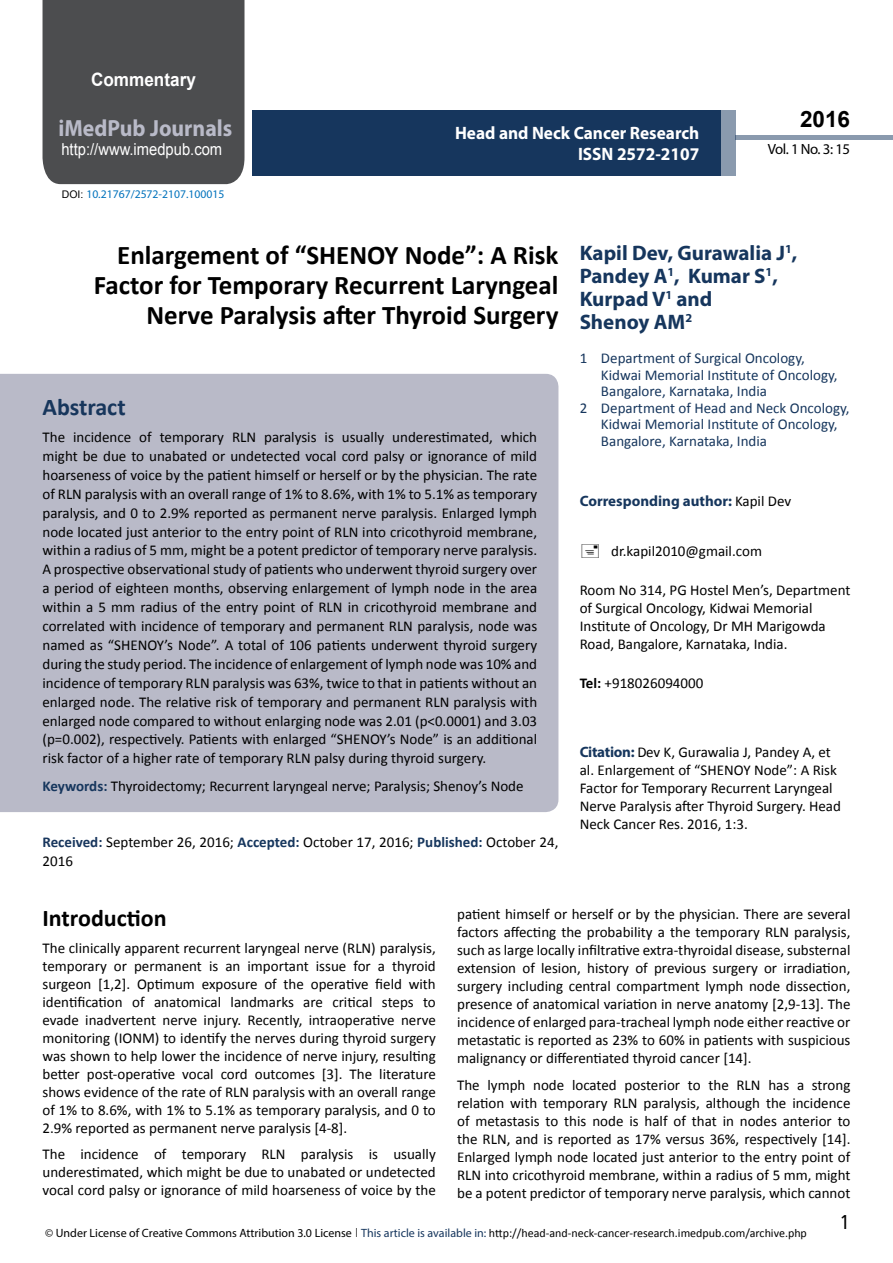
<style>
.page{position:relative;width:893px;height:1263px;background:#fff}
.page>*{position:absolute;margin:0;border:0;box-sizing:border-box;transform-origin:0 0}
.t1{font:700 27px/29.7px "Calibri";color:#000;text-align:right}
.t2{font:25.5px "Tunga";color:#000}
.t3{font:700 24px "Calibri";color:#000}
.t4{font:700 24px "Calibri";color:#17365c}
.t5{font:700 23.4px "Myriad Pro";color:#b9bac8;scale:.93 1}
.t6{font:700 22.5px "Arial";color:#000}
.t7{font:700 21px/23.1px "Myriad Pro";color:#16365d}
.t8{font:700 18.45px "Arial";color:#fff;scale:.93 1}
.t9{font:700 18px/21.6px "Myriad Pro";color:#fff;text-align:right;scale:.96 1}
.t10{font:16.5px "Arial";color:#fff;scale:.89 1}
.t11{font:15px/18px "Calibri";color:#000;text-align:justify}
.t12{font:15px "Calibri";color:#16365d}
.t13{font:700 15px "Myriad Pro";color:#16365d}
.t14{font:14.85px "Myriad Pro";letter-spacing:-.03em;color:#000}
.t15{font:12px "Calibri";color:#000}
.t16{font:11.7px "Myriad Pro";color:#0072bc}
.s1{font-family:"Arial";font-size:10.5px;color:#000}
.s2{font-weight:700;color:#16365d}
.s3{font-weight:700;color:#18365d}
.s4{font-family:"Calibri";font-weight:400;color:#000}
.s5{font-weight:700}
.s6{font-family:"Myriad Pro";font-weight:700;color:#16365d}
.s7{font-family:"Myriad Pro"}
.s8{font-family:"Tunga"}
.s9{font-family:"Myriad Pro";color:#16365d}
</style>
<div class="page">
<div style="left:252px;top:110px;width:469px;height:66px;background:#16365d"></div>
<div style="left:720px;top:110px;width:16px;height:66px;background:#8a9aae"></div>
<div style="left:736px;top:135px;width:157px;height:5px;background:#8a9aae"></div>
<div style="left:43px;top:0;width:201px;height:184px;background:#4c4d4f"></div>
<div style="left:0;top:374px;width:558px;height:438px;background:#b9bac8"></div>
<p class="t8" style="left:91px;top:67px;width:114px">Commentary</p>
<h3 class="t5" style="left:58px;top:113px;width:188px">iMedPub Journals</h3>
<p class="t10" style="left:61px;top:138px;width:182px">http://www.imedpub.com</p>
<p class="t16" style="left:62px;top:187px;width:164px"><span class="s1">DOI:</span> 10.21767/2572-2107.100015</p>
<p class="t9" style="left:455px;top:121px;width:256px">Head and Neck Cancer Research<br>ISSN 2572-2107</p>
<h3 class="t6" style="left:800px;top:104px;width:52px">2016</h3>
<p class="t14" style="left:768px;top:140px;width:84px">Vol. 1 No. 3: 15</p>
<h1 class="t1" style="left:94px;top:241px;width:466px">Enlargement of “SHENOY Node”: A Risk<br>Factor for Temporary Recurrent Laryngeal<br>Nerve Paralysis after Thyroid Surgery</h1>
<h3 class="t4" style="left:43px;top:391px;width:85px">Abstract</h3>
<p class="t11" style="left:43px;top:428px;width:496px;line-height:18.9px">The incidence of temporary RLN paralysis is usually underestimated, which might be due to unabated or undetected vocal cord palsy or ignorance of mild hoarseness of voice by the patient himself or herself or by the physician. The rate of RLN paralysis with an overall range of 1% to 8.6%, with 1% to 5.1% as temporary paralysis, and 0 to 2.9% reported as permanent nerve paralysis. Enlarged lymph node located just anterior to the entry point of RLN into cricothyroid membrane, within a radius of 5 mm, might be a potent predictor of temporary nerve paralysis.<br>A prospective observational study of patients who underwent thyroid surgery over a period of eighteen months, observing enlargement of lymph node in the area within a 5 mm radius of the entry point of RLN in cricothyroid membrane and correlated with incidence of temporary and permanent RLN paralysis, node was named as “SHENOY’s Node”. A total of 106 patients underwent thyroid surgery during the study period. The incidence of enlargement of lymph node was 10% and incidence of temporary RLN paralysis was 63%, twice to that in patients without an enlarged node. The relative risk of temporary and permanent RLN paralysis with enlarged node compared to without enlarging node was 2.01 (p&lt;0.0001) and 3.03 (p=0.002), respectively. Patients with enlarged “SHENOY’s Node” is an additional risk factor of a higher rate of temporary RLN palsy during thyroid surgery.</p>
<p class="t11" style="left:43px;top:777px;width:483px"><span class="s2">Keywords:</span> Thyroidectomy; Recurrent laryngeal nerve; Paralysis; Shenoy’s Node</p>
<p class="t11" style="left:43px;top:832px;width:517px;line-height:18.8px"><span class="s3">Received:</span> September 26, 2016; <span class="s2">Accepted:</span> October 17, 2016; <span class="s2">Published:</span> October 24,<br>2016</p>
<h3 class="t7" style="left:580px;top:241px;width:219px">Kapil Dev, Gurawalia J<sup>1</sup>,<br>Pandey A<sup>1</sup>, Kumar S<sup>1</sup>,<br>Kurpad V<sup>1</sup> and<br>Shenoy AM<sup>2</sup></h3>
<p class="t12" style="left:580px;top:349px;width:227px">1 Department of Surgical Oncology,</p>
<p class="t12" style="left:601px;top:365px;width:238px">Kidwai Memorial Institute of Oncology,</p>
<p class="t12" style="left:601px;top:382px;width:168px">Bangalore, Karnataka, India</p>
<p class="t12" style="left:580px;top:398px;width:271px">2 Department of Head and Neck Oncology,</p>
<p class="t12" style="left:601px;top:415px;width:238px">Kidwai Memorial Institute of Oncology,</p>
<p class="t12" style="left:601px;top:431px;width:168px">Bangalore, Karnataka, India</p>
<p class="t13" style="left:580px;top:491px;width:213px">Corresponding author: <span class="s4">Kapil Dev</span></p>
<p class="t11" style="left:611px;top:542px;width:152px">dr.kapil2010@gmail.com</p>
<p class="t11" style="left:580px;top:581px;width:272px;text-align:left">Room No 314, PG Hostel Men’s, Department of Surgical Oncology, Kidwai Memorial Institute of Oncology, Dr MH Marigowda Road, Bangalore, Karnataka, India.</p>
<p class="t11" style="left:580px;top:674px;width:125px"><span class="s5">Tel:</span> +918026094000</p>
<p class="t11" style="left:580px;top:743px;width:263px;text-align:left"><span class="s6">Citation:</span> Dev K, Gurawalia J, Pandey A, et al. Enlargement of “SHENOY Node”: A Risk Factor for Temporary Recurrent Laryngeal Nerve Paralysis after Thyroid Surgery. Head Neck Cancer Res. 2016, 1:3.</p>
<h3 class="t3" style="left:43px;top:903px;width:126px">Introduction</h3>
<p class="t11" style="left:43px;top:939px;width:395px">The clinically apparent recurrent laryngeal nerve (RLN) paralysis, temporary or permanent is an important issue for a thyroid surgeon [1,2]. Optimum exposure of the operative field with identification of anatomical landmarks are critical steps to evade inadvertent nerve injury. Recently, intraoperative nerve monitoring (IONM) to identify the nerves during thyroid surgery was shown to help lower the incidence of nerve injury, resulting better post-operative vocal cord outcomes [3]. The literature shows evidence of the rate of RLN paralysis with an overall range of 1% to 8.6%, with 1% to 5.1% as temporary paralysis, and 0 to 2.9% reported as permanent nerve paralysis [4-8].</p>
<p class="t11" style="left:43px;top:1145px;width:395px">The incidence of temporary RLN paralysis is usually underestimated, which might be due to unabated or undetected vocal cord palsy or ignorance of mild hoarseness of voice by the</p>
<p class="t11" style="left:457px;top:905px;width:395px">patient himself or herself or by the physician. There are several factors affecting the probability a the temporary RLN paralysis, such as large locally infiltrative extra-thyroidal disease, substernal extension of lesion, history of previous surgery or irradiation, surgery including central compartment lymph node dissection, presence of anatomical variation in nerve anatomy [2,9-13]. The incidence of enlarged para-tracheal lymph node either reactive or metastatic is reported as 23% to 60% in patients with suspicious malignancy or differentiated thyroid cancer [14].</p>
<p class="t11" style="left:457px;top:1076px;width:395px">The lymph node located posterior to the RLN has a strong relation with temporary RLN paralysis, although the incidence of metastasis to this node is half of that in nodes anterior to the RLN, and is reported as 17% versus 36%, respectively [14].<br>Enlarged lymph node located just anterior to the entry point of RLN into cricothyroid membrane, within a radius of 5 mm, might be a potent predictor of temporary nerve paralysis, which cannot</p>
<p class="t15" style="left:45px;top:1225px;width:763px"><span class="s7">© Under License of Creative Commons Attribution 3.0 License</span> <span class="s8">|</span> <span class="s9">This article is available in:</span> http://head-and-neck-cancer-research.imedpub.com/archive.php</p>
<h2 class="t2" style="left:841px;top:1205px;width:9px">1</h2>
</div>
